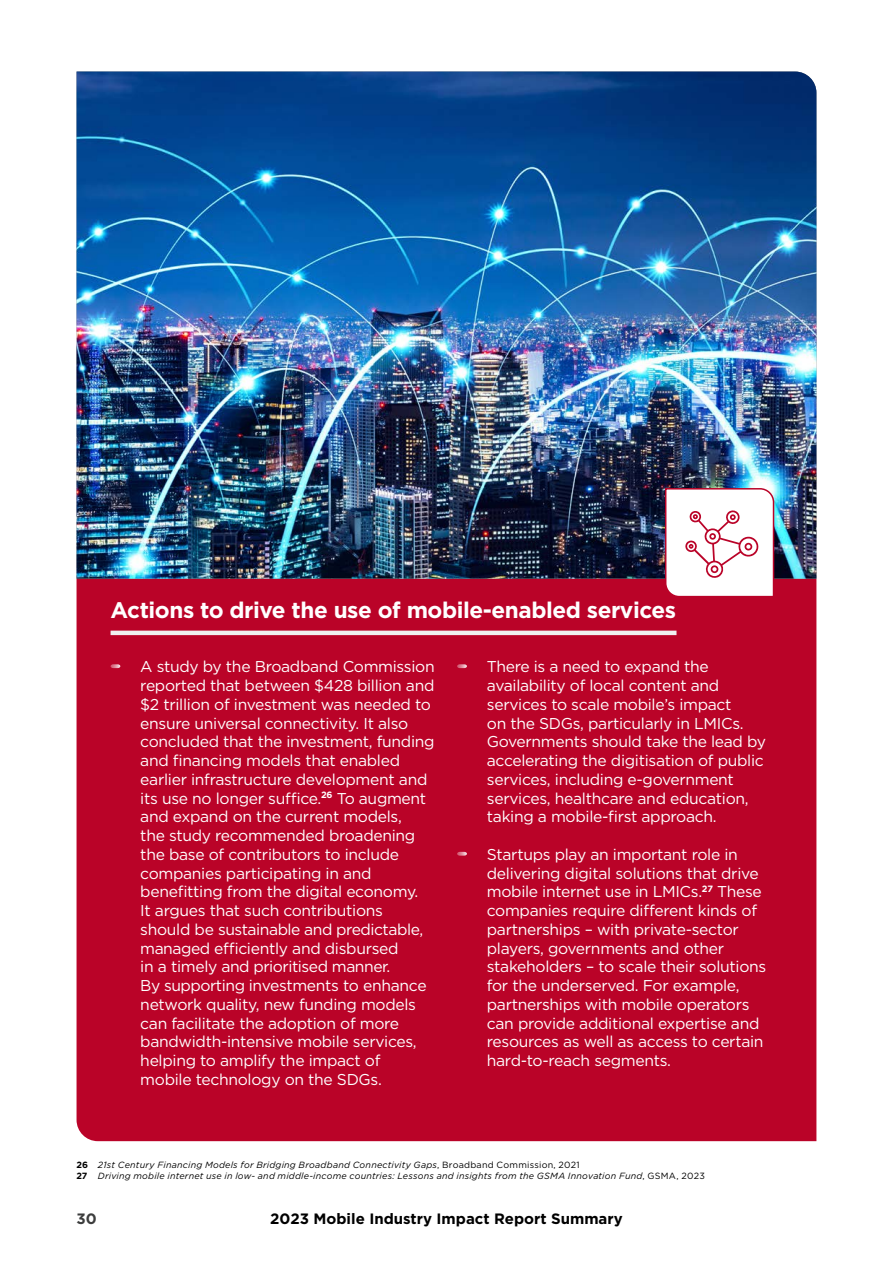
<style>
.page{position:relative;width:893px;height:1263px;background:#fff}
.page>*{position:absolute;margin:0;border:0;box-sizing:border-box;transform-origin:0 0}
.t1{font:700 22.5px "Gotham";letter-spacing:-.02em;color:#fff}
.t2{font:15.6px/18.8px "Gotham";letter-spacing:-.02em;color:#fff}
.t3{font:700 15px "Gotham";color:#000}
.t4{font:700 15px "Gotham";color:#3c3d3d}
.t5{font:italic 9px/10.5px "Gotham";letter-spacing:.02em;color:#000}
.s1{font-weight:700;font-style:normal}
.s2{font-style:normal}
</style>
<div class="page">
<div style="left:77px;top:579px;width:739px;height:562px;background:#ba0328"></div>
<svg style="left:111px;top:664px;width:9px;height:4px"></svg>
<svg style="left:457px;top:664px;width:10px;height:4px"></svg>
<svg style="left:457px;top:852px;width:10px;height:4px"></svg>
<img style="left:77px;top:72px;width:739px;height:507px">
<hr style="left:111px;top:631px;width:565px;height:4px;background:#f0f0f0">
<svg style="left:664px;top:487px;width:111px;height:111px"></svg>
<h1 class="t1" style="left:111px;top:595px;width:567px">Actions to drive the use of mobile-enabled services</h1>
<p class="t2" style="left:140px;top:657px;width:296px">A study by the Broadband Commission reported that between $428 billion and $2 trillion of investment was needed to ensure universal connectivity. It also concluded that the investment, funding and financing models that enabled earlier infrastructure development and its use no longer suffice.<sup>26</sup> To augment and expand on the current models,<br>the study recommended broadening the base of contributors to include companies participating in and benefitting from the digital economy.<br>It argues that such contributions should be sustainable and predictable, managed efficiently and disbursed<br>in a timely and prioritised manner.<br>By supporting investments to enhance network quality, new funding models can facilitate the adoption of more bandwidth-intensive mobile services, helping to amplify the impact of mobile technology on the SDGs.</p>
<p class="t2" style="left:487px;top:657px;width:281px">There is a need to expand the availability of local content and services to scale mobile’s impact<br>on the SDGs, particularly in LMICs.<br>Governments should take the lead by accelerating the digitisation of public services, including e-government services, healthcare and education, taking a mobile-first approach.</p>
<p class="t2" style="left:487px;top:845px;width:281px">Startups play an important role in delivering digital solutions that drive mobile internet use in LMICs.<sup>27</sup> These companies require different kinds of partnerships – with private-sector players, governments and other stakeholders – to scale their solutions for the underserved. For example, partnerships with mobile operators can provide additional expertise and resources as well as access to certain hard-to-reach segments.</p>
<p class="t5" style="left:77px;top:1159px;width:630px"><span class="s1">26</span> 21st Century Financing Models for Bridging Broadband Connectivity Gaps<span class="s2">, Broadband Commission, 2021<br></span><span class="s1">27</span> Driving mobile internet use in low- and middle-income countries: Lessons and insights from the GSMA Innovation Fund<span class="s2">, GSMA, 2023</span></p>
<p class="t4" style="left:77px;top:1209px;width:22px">30</p>
<p class="t3" style="left:270px;top:1209px;width:354px">2023 Mobile Industry Impact Report Summary</p>
</div>
